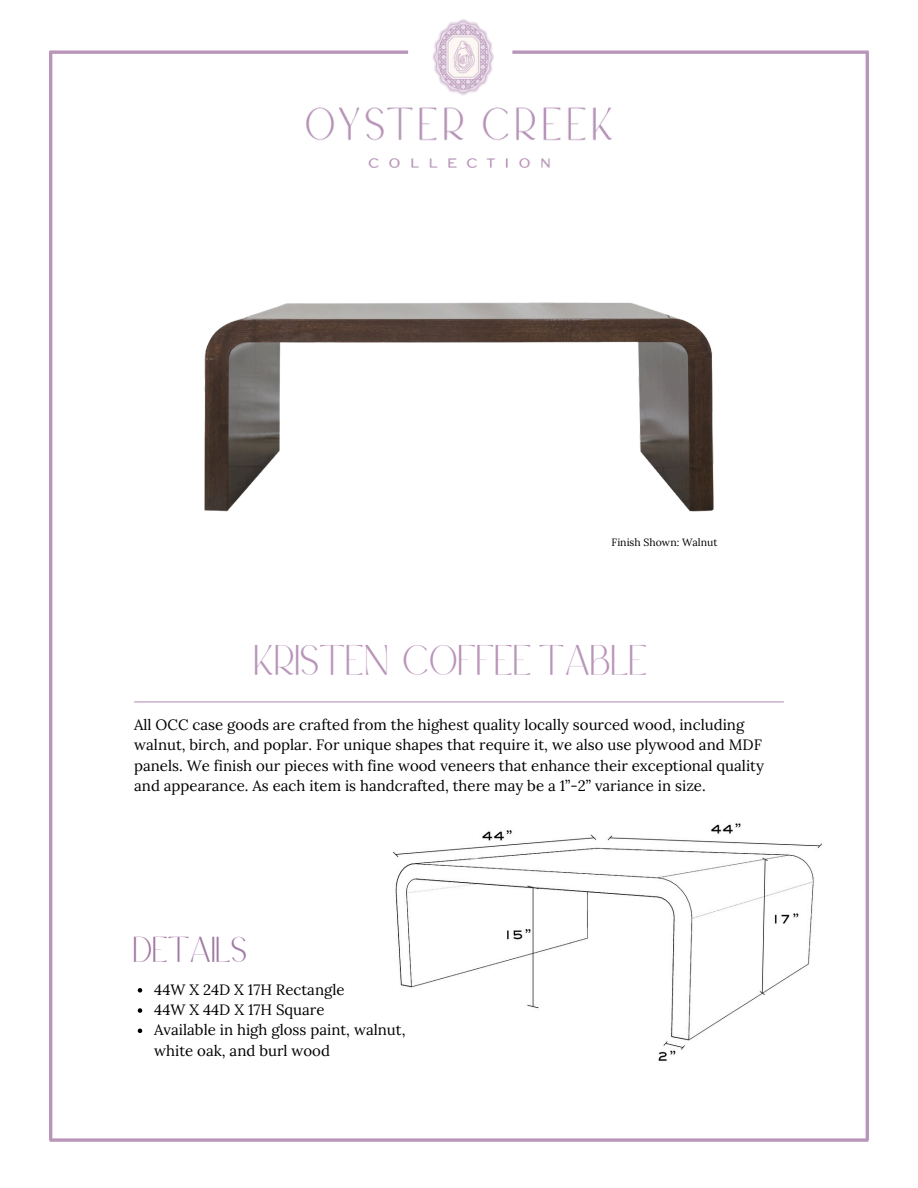
<style>
.page{position:relative;width:918px;height:1188px;background:#fff}
.page>*{position:absolute;margin:0;border:0;box-sizing:border-box;transform-origin:0 0}
.t1{font:28.5px "Callingstone";color:#b995b9}
.t2{font:24px "Callingstone";color:#a179a3}
.t3{font:15px/20.2px "Lora";color:#000}
.t4{font:10.5px "Lora";color:#000}
</style>
<div class="page">
<img style="left:306px;top:20px;width:305px;height:147px">
<svg style="left:50px;top:50px;width:358px;height:4px"></svg>
<hr style="left:49px;top:51px;width:3px;height:1089px;background:#b995b9">
<hr style="left:866px;top:51px;width:3px;height:1089px;background:#b995b9">
<svg style="left:512px;top:50px;width:356px;height:4px"></svg>
<svg style="left:50px;top:1138px;width:818px;height:4px;fill:#b995b9"></svg>
<hr style="left:134px;top:701px;width:650px;height:1px;background:#b995b9">
<img style="left:392px;top:823px;width:430px;height:238px">
<img style="left:204px;top:302px;width:510px;height:210px">
<svg style="left:138px;top:988px;width:4px;height:5px"></svg>
<svg style="left:138px;top:1008px;width:4px;height:5px"></svg>
<svg style="left:138px;top:1029px;width:4px;height:4px"></svg>
<p class="t4" style="left:612px;top:536px;width:107px">Finish Shown: Walnut</p>
<h3 class="t1" style="left:255px;top:642px;width:395px">KRISTEN COFFEE TABLE</h3>
<p class="t3" style="left:134px;top:715px;width:631px">All OCC case goods are crafted from the highest quality locally sourced wood, including walnut, birch, and poplar. For unique shapes that require it, we also use plywood and MDF panels. We finish our pieces with fine wood veneers that enhance their exceptional quality and appearance. As each item is handcrafted, there may be a 1”-2” variance in size.</p>
<p class="t2" style="left:134px;top:935px;width:116px">DETAILS</p>
<p class="t3" style="left:154px;top:979px;width:192px">44W X 24D X 17H Rectangle</p>
<h2 class="t3" style="left:154px;top:999px;width:172px">44W X 44D X 17H Square</h2>
<p class="t3" style="left:154px;top:1020px;width:253px">Available in high gloss paint, walnut, white oak, and burl wood</p>
</div>
